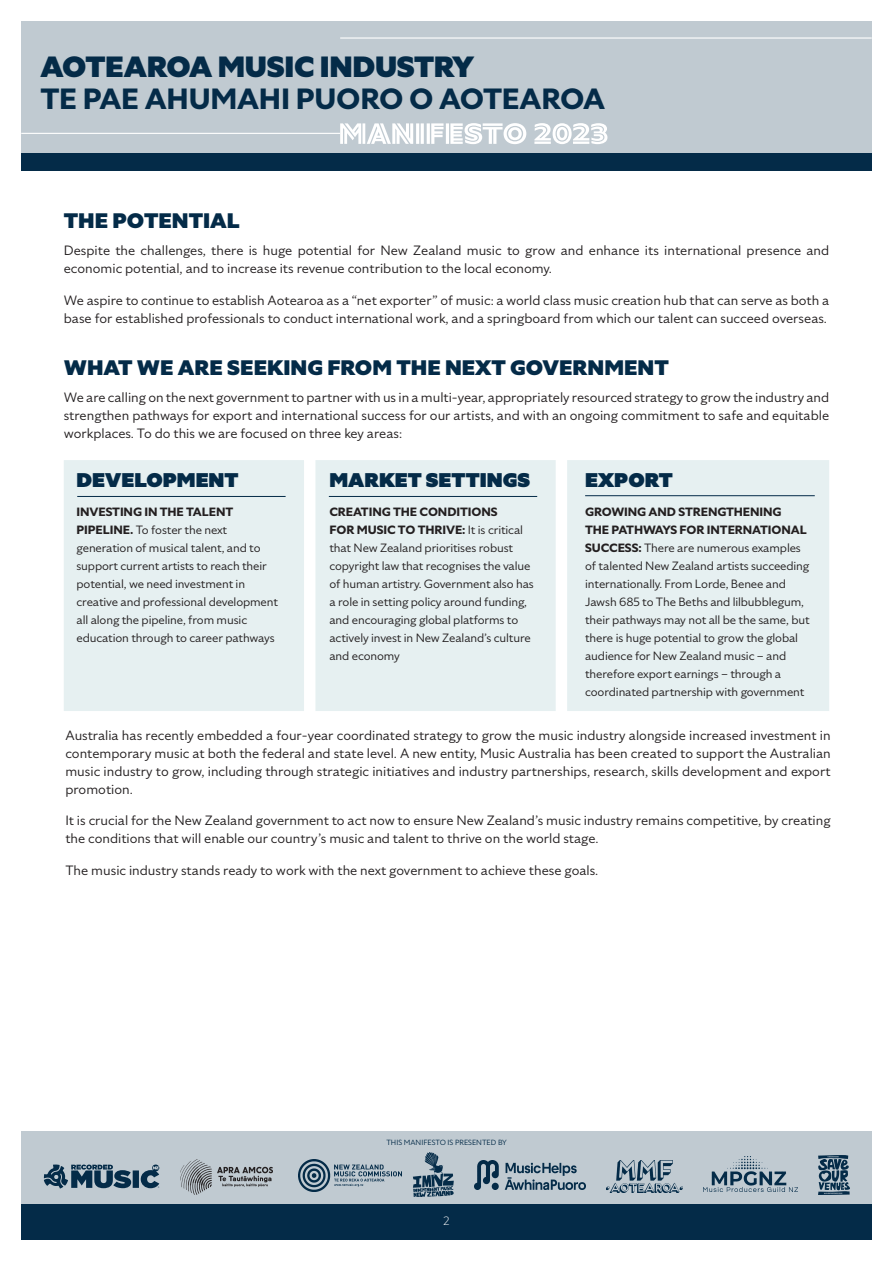
<style>
.page{position:relative;width:893px;height:1263px;background:#fff}
.page>*{position:absolute;margin:0;border:0;box-sizing:border-box;transform-origin:0 0}
.t1{font:700 29.25px "Specter";letter-spacing:-.01em;color:#042b48}
.t2{font:900 29.25px "Specter";letter-spacing:-.01em;color:#042b48}
.t3{font:900 21px "Specter";color:#042b48}
.t4{font:900 19.8px "Specter";color:#042b48}
.t5{font:13.5px/18px "Specter";color:#231f20}
.t6{font:12px/18px "Specter";letter-spacing:-.01em;color:#231f20}
.t7{font:300 12px "Specter";color:#fff}
.t8{font:7.5px "Specter";color:#042b48}
.s1{font-weight:700}
</style>
<div class="page">
<div style="left:21px;top:1131px;width:851px;height:73px;background:#c0cad1"></div>
<div style="left:21px;top:1204px;width:851px;height:36px;background:#042b48"></div>
<div style="left:64px;top:460px;width:765px;height:251px;background:#e6f0f1"></div>
<hr style="left:77px;top:496px;width:209px;height:1px;background:#042b48">
<hr style="left:585px;top:495px;width:230px;height:1px;background:#042b48">
<hr style="left:329px;top:496px;width:208px;height:1px;background:#042b48">
<div style="left:21px;top:21px;width:851px;height:132px;background:#c0cad1"></div>
<svg style="left:340px;top:123px;width:267px;height:21px"></svg>
<hr style="left:21px;top:133px;width:319px;height:1px;background:#fff">
<hr style="left:340px;top:37px;width:532px;height:2px;background:#fff">
<div style="left:21px;top:153px;width:851px;height:17px;background:#042b48"></div>
<img style="left:299px;top:1159px;width:102px;height:32px">
<img style="left:181px;top:1159px;width:92px;height:35px">
<svg style="left:44px;top:1164px;width:115px;height:24px"></svg>
<img style="left:607px;top:1161px;width:76px;height:31px">
<img style="left:413px;top:1153px;width:41px;height:43px">
<img style="left:474px;top:1160px;width:112px;height:29px">
<img style="left:704px;top:1157px;width:94px;height:35px">
<img style="left:818px;top:1155px;width:31px;height:39px">
<p class="t2" style="left:40px;top:47px;width:435px">AOTEAROA MUSIC INDUSTRY</p>
<p class="t1" style="left:40px;top:79px;width:566px">TE PAE AHUMAHI PUORO O AOTEAROA</p>
<p class="t3" style="left:64px;top:207px;width:178px">THE POTENTIAL</p>
<p class="t5" style="left:64px;top:241px;width:767px">Despite the challenges, there is huge potential for New Zealand music to grow and enhance its international presence and economic potential, and to increase its revenue contribution to the local economy.</p>
<p class="t5" style="left:64px;top:291px;width:767px">We aspire to continue to establish Aotearoa as a “net exporter” of music: a world class music creation hub that can serve as both a base for established professionals to conduct international work, and a springboard from which our talent can succeed overseas.</p>
<p class="t3" style="left:64px;top:354px;width:606px">WHAT WE ARE SEEKING FROM THE NEXT GOVERNMENT</p>
<p class="t5" style="left:64px;top:388px;width:767px;text-align:justify">We are calling on the next government to partner with us in a multi-year, appropriately resourced strategy to grow the industry and strengthen pathways for export and international success for our artists, and with an ongoing commitment to safe and equitable workplaces. To do this we are focused on three key areas:</p>
<p class="t4" style="left:329px;top:466px;width:202px">MARKET SETTINGS</p>
<p class="t4" style="left:585px;top:466px;width:89px">EXPORT</p>
<p class="t6" style="left:585px;top:503px;width:226px"><span class="s1">GROWING AND STRENGTHENING<br>THE PATHWAYS FOR INTERNATIONAL SUCCESS:</span> There are numerous examples of talented New Zealand artists succeeding internationally. From Lorde, Benee and Jawsh 685 to The Beths and lilbubblegum, their pathways may not all be the same, but there is huge potential to grow the global audience for New Zealand music – and therefore export earnings – through a coordinated partnership with government</p>
<p class="t4" style="left:77px;top:466px;width:164px">DEVELOPMENT</p>
<p class="t6" style="left:77px;top:503px;width:203px"><span class="s1">INVESTING IN THE TALENT PIPELINE.</span> To foster the next generation of musical talent, and to support current artists to reach their potential, we need investment in creative and professional development all along the pipeline, from music education through to career pathways</p>
<p class="t6" style="left:329px;top:503px;width:206px"><span class="s1">CREATING THE CONDITIONS<br>FOR MUSIC TO THRIVE:</span> It is critical that New Zealand prioritises robust copyright law that recognises the value of human artistry. Government also has a role in setting policy around funding, and encouraging global platforms to actively invest in New Zealand’s culture and economy</p>
<p class="t5" style="left:65px;top:726px;width:767px;text-align:justify">Australia has recently embedded a four-year coordinated strategy to grow the music industry alongside increased investment in contemporary music at both the federal and state level. A new entity, Music Australia has been created to support the Australian music industry to grow, including through strategic initiatives and industry partnerships, research, skills development and export promotion.</p>
<p class="t5" style="left:65px;top:811px;width:767px">It is crucial for the New Zealand government to act now to ensure New Zealand’s music industry remains competitive, by creating the conditions that will enable our country’s music and talent to thrive on the world stage.</p>
<p class="t5" style="left:65px;top:861px;width:534px">The music industry stands ready to work with the next government to achieve these goals.</p>
<p class="t8" style="left:386px;top:1137px;width:122px">THIS MANIFESTO IS PRESENTED BY</p>
<p class="t7" style="left:443px;top:1213px;width:8px">2</p>
</div>
